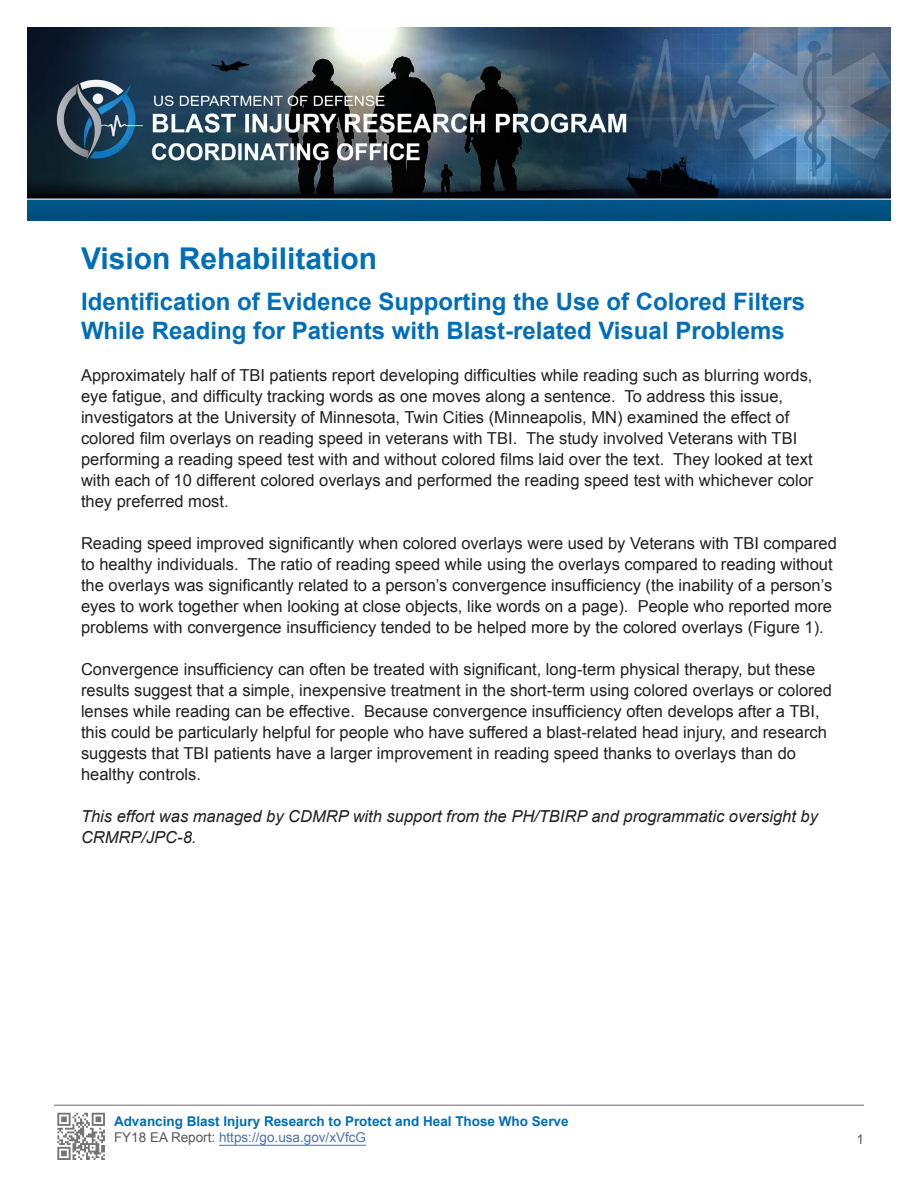
<style>
.page{position:relative;width:918px;height:1188px;background:#fff}
.page>*{position:absolute;margin:0;border:0;box-sizing:border-box;transform-origin:0 0}
.t1{font:700 30px "Arial";color:#006eb8}
.t2{font:700 24px/28.8px "Arial";color:#006eb8}
.t3{font:16.5px/21px "Arial";color:#231f20}
.t4{font:italic 16.5px/21px "Arial";color:#231f20}
.t5{font:700 13.5px/16.2px "Arial";color:#006eb8}
.t6{font:13.5px "Arial";color:#57585a}
.s1{font-weight:400;color:#57585a}
.s2{font-weight:400;color:#4d72ac}
</style>
<div class="page">
<img style="left:27px;top:27px;width:864px;height:193px">
<hr style="left:219px;top:1145px;width:147px;height:1px;background:#4d72ac">
<img style="left:57px;top:1112px;width:48px;height:48px">
<hr style="left:54px;top:1105px;width:810px;height:1px;background:#6c6d70">
<p class="t1" style="left:81px;top:239px;width:298px">Vision Rehabilitation</p>
<p class="t2" style="left:81px;top:288px;width:726px">Identification of Evidence Supporting the Use of Colored Filters<br>While Reading for Patients with Blast-related Visual Problems</p>
<p class="t3" style="left:81px;top:365px;width:734px">Approximately half of TBI patients report developing difficulties while reading such as blurring words, eye fatigue, and difficulty tracking words as one moves along a sentence. To address this issue, investigators at the University of Minnesota, Twin Cities (Minneapolis, MN) examined the effect of colored film overlays on reading speed in veterans with TBI. The study involved Veterans with TBI performing a reading speed test with and without colored films laid over the text. They looked at text with each of 10 different colored overlays and performed the reading speed test with whichever color they preferred most.</p>
<p class="t3" style="left:81px;top:533px;width:757px">Reading speed improved significantly when colored overlays were used by Veterans with TBI compared to healthy individuals. The ratio of reading speed while using the overlays compared to reading without the overlays was significantly related to a person’s convergence insufficiency (the inability of a person’s eyes to work together when looking at close objects, like words on a page). People who reported more problems with convergence insufficiency tended to be helped more by the colored overlays (Figure 1).</p>
<p class="t3" style="left:81px;top:659px;width:753px">Convergence insufficiency can often be treated with significant, long-term physical therapy, but these results suggest that a simple, inexpensive treatment in the short-term using colored overlays or colored lenses while reading can be effective. Because convergence insufficiency often develops after a TBI, this could be particularly helpful for people who have suffered a blast-related head injury, and research suggests that TBI patients have a larger improvement in reading speed thanks to overlays than do healthy controls.</p>
<p class="t4" style="left:81px;top:806px;width:738px">This effort was managed by CDMRP with support from the PH/TBIRP and programmatic oversight by<br>CRMRP/JPC-8.</p>
<p class="t5" style="left:114px;top:1114px;width:456px">Advancing Blast Injury Research to Protect and Heal Those Who Serve<br><span class="s1">FY18 EA Report:</span> <span class="s2">https://go.usa.gov/xVfcG</span></p>
<p class="t6" style="left:856px;top:1130px;width:9px">1</p>
</div>
